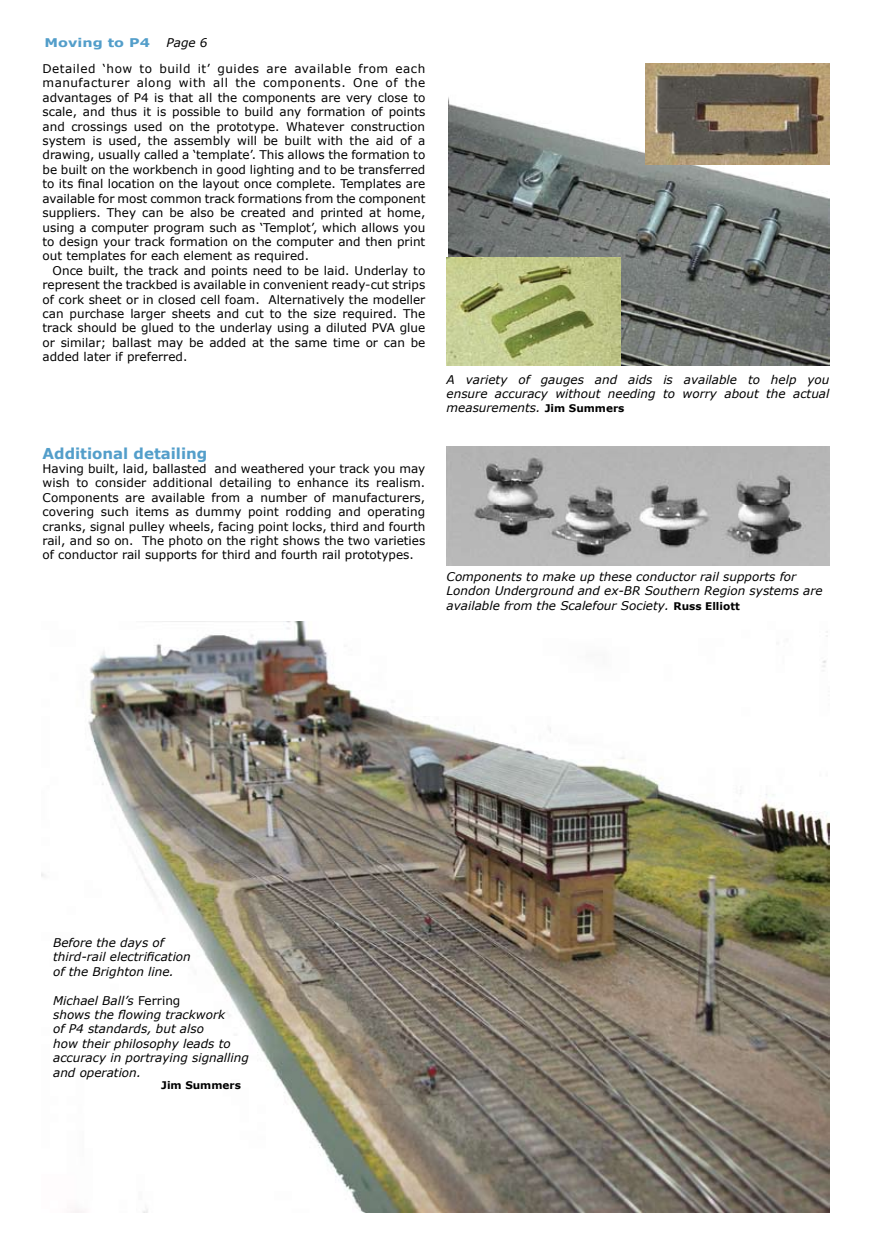
<style>
.page{position:relative;width:872px;height:1234px;background:#fff}
.page>*{position:absolute;margin:0;border:0;box-sizing:border-box;transform-origin:0 0}
.t1{font:700 15px "Verdana";color:#539eca}
.t2{font:12px/14.4px "Verdana";color:#000;text-align:justify}
.t3{font:italic 12px/14.4px "Verdana";color:#000}
.t4{font:700 12px "Verdana";color:#539eca;scale:1.2 1}
.t5{font:700 10.5px "Verdana";color:#000}
.s1{font-weight:700;font-style:normal;font-size:10.5px}
.s2{font-style:normal}
</style>
<div class="page">
<img style="left:446px;top:446px;width:383px;height:119px">
<img style="left:448px;top:97px;width:381px;height:269px">
<img style="left:446px;top:257px;width:174px;height:109px">
<img style="left:645px;top:64px;width:184px;height:100px">
<img style="left:41px;top:621px;width:788px;height:591px">
<p class="t4" style="left:45px;top:35px;width:89px">Moving to P4</p>
<p class="t3" style="left:167px;top:35px;width:31px">Page</p>
<p class="t2" style="left:43px;top:61px;width:384px">Detailed ‘how to build it’ guides are available from each manufacturer along with all the components. One of the advantages of P4 is that all the components are very close to scale, and thus it is possible to build any formation of points and crossings used on the prototype. Whatever construction system is used, the assembly will be built with the aid of a drawing, usually called a ‘template’. This allows the formation to be built on the workbench in good lighting and to be transferred to its final location on the layout once complete. Templates are available for most common track formations from the component suppliers. They can be also be created and printed at home, using a computer program such as ‘Templot’, which allows you to design your track formation on the computer and then print out templates for each element as required.</p>
<p class="t2" style="left:43px;top:263px;width:384px;text-indent:10px">Once built, the track and points need to be laid. Underlay to represent the trackbed is available in convenient ready-cut strips of cork sheet or in closed cell foam. Alternatively the modeller can purchase larger sheets and cut to the size required. The track should be glued to the underlay using a diluted PVA glue or similar; ballast may be added at the same time or can be added later if preferred.</p>
<p class="t1" style="left:43px;top:443px;width:166px">Additional detailing</p>
<p class="t2" style="left:43px;top:461px;width:384px">Having built, laid, ballasted and weathered your track you may wish to consider additional detailing to enhance its realism.<br>Components are available from a number of manufacturers, covering such items as dummy point rodding and operating cranks, signal pulley wheels, facing point locks, third and fourth rail, and so on. The photo on the right shows the two varieties of conductor rail supports for third and fourth rail prototypes.</p>
<p class="t3" style="left:446px;top:371px;width:384px;text-align:justify">A variety of gauges and aids is available to help you ensure accuracy without needing to worry about the actual measurements. <span class="s1">Jim Summers</span></p>
<p class="t3" style="left:446px;top:568px;width:378px">Components to make up these conductor rail supports for<br>London Underground and ex-BR Southern Region systems are available from the Scalefour Society. <span class="s1">Russ Elliott</span></p>
<p class="t3" style="left:53px;top:934px;width:139px">Before the days of third-rail electrification of the Brighton line.</p>
<p class="t3" style="left:53px;top:992px;width:197px">Michael Ball’s <span class="s2">Ferring<br></span>shows the flowing trackwork<br>of P4 standards, but also<br>how their philosophy leads to accuracy in portraying signalling and operation.</p>
<p class="t5" style="left:161px;top:1078px;width:81px">Jim Summers</p>
</div>
